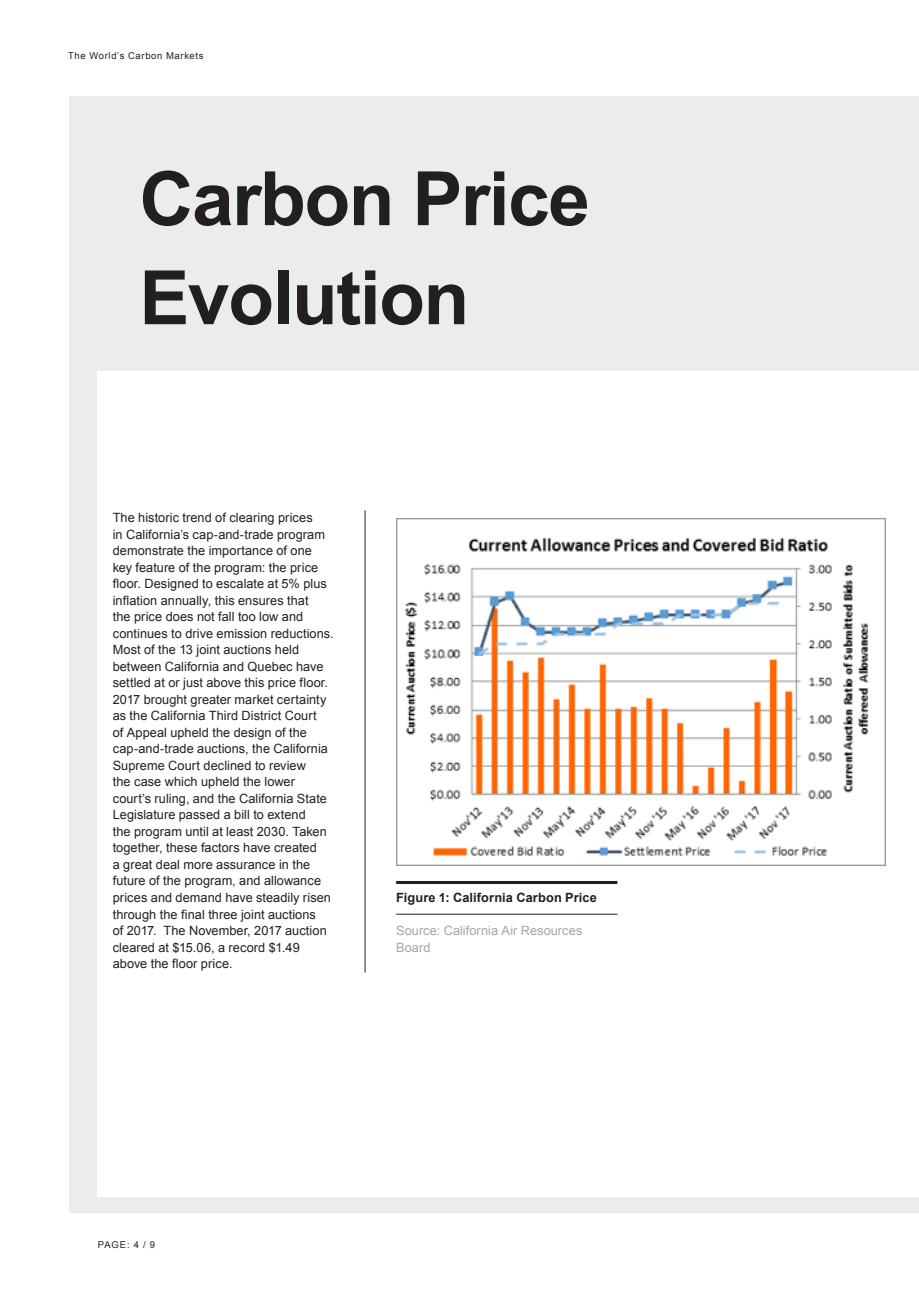
<style>
.page{position:relative;width:919px;height:1289px;background:#fff}
.page>*{position:absolute;margin:0;border:0;box-sizing:border-box;transform-origin:0 0}
.Big_Data_63_60{font:700 75px/99px "Arial";letter-spacing:-.02em;color:#231f20}
.Copy_Text_8pt{font:12.75px/16.5px "Arial";letter-spacing:.005em;color:#231f20}
.Copy_Text_8pt-2{font:12.75px/16.5px "Arial";letter-spacing:.005em;color:#a3a6a8}
.Copy_Text_8pt-3{font:700 12.75px "Arial";letter-spacing:.01em;color:#231f20}
.t1{font:9.45px "Arial";letter-spacing:.07em;color:#231f20}
</style>
<div class="page">
<div style="left:0;top:0;width:918px;height:1212px;background:#ebecec"></div>
<div style="left:0;top:0;width:68px;height:1288px;background:#fff"></div>
<div style="left:0;top:0;width:918px;height:96px;background:#fff"></div>
<div style="left:98px;top:371px;width:820px;height:825px;background:#fff"></div>
<img style="left:396px;top:518px;width:489px;height:347px">
<hr style="left:396px;top:881px;width:221px;height:3px;background:#231f20">
<hr style="left:396px;top:913px;width:221px;height:1px;background:#231f20">
<hr style="left:364px;top:510px;width:1px;height:462px;background:#231f20">
<p class="t1" style="left:68px;top:50px;width:137px">The World’s Carbon Markets</p>
<p class="Big_Data_63_60" style="left:139px;top:152px;width:452px">Carbon Price<br>Evolution</p>
<p class="Copy_Text_8pt" style="left:113px;top:509px;width:222px">The historic trend of clearing prices<br>in California’s cap-and-trade program demonstrate the importance of one key feature of the program: the price floor. Designed to escalate at 5% plus inflation annually, this ensures that<br>the price does not fall too low and continues to drive emission reductions.<br>Most of the 13 joint auctions held between California and Quebec have settled at or just above this price floor.<br>2017 brought greater market certainty as the California Third District Court<br>of Appeal upheld the design of the cap-and-trade auctions, the California Supreme Court declined to review<br>the case which upheld the lower court’s ruling, and the California State Legislature passed a bill to extend<br>the program until at least 2030. Taken together, these factors have created<br>a great deal more assurance in the future of the program, and allowance prices and demand have steadily risen through the final three joint auctions<br>of 2017. The November, 2017 auction cleared at $15.06, a record $1.49 above the floor price.</p>
<p class="Copy_Text_8pt-3" style="left:396px;top:889px;width:202px">Figure 1: California Carbon Price</p>
<p class="Copy_Text_8pt-2" style="left:396px;top:922px;width:188px">Source: California Air Resources<br>Board</p>
<p class="t1" style="left:98px;top:1238px;width:59px">PAGE: 4 / 9</p>
</div>
